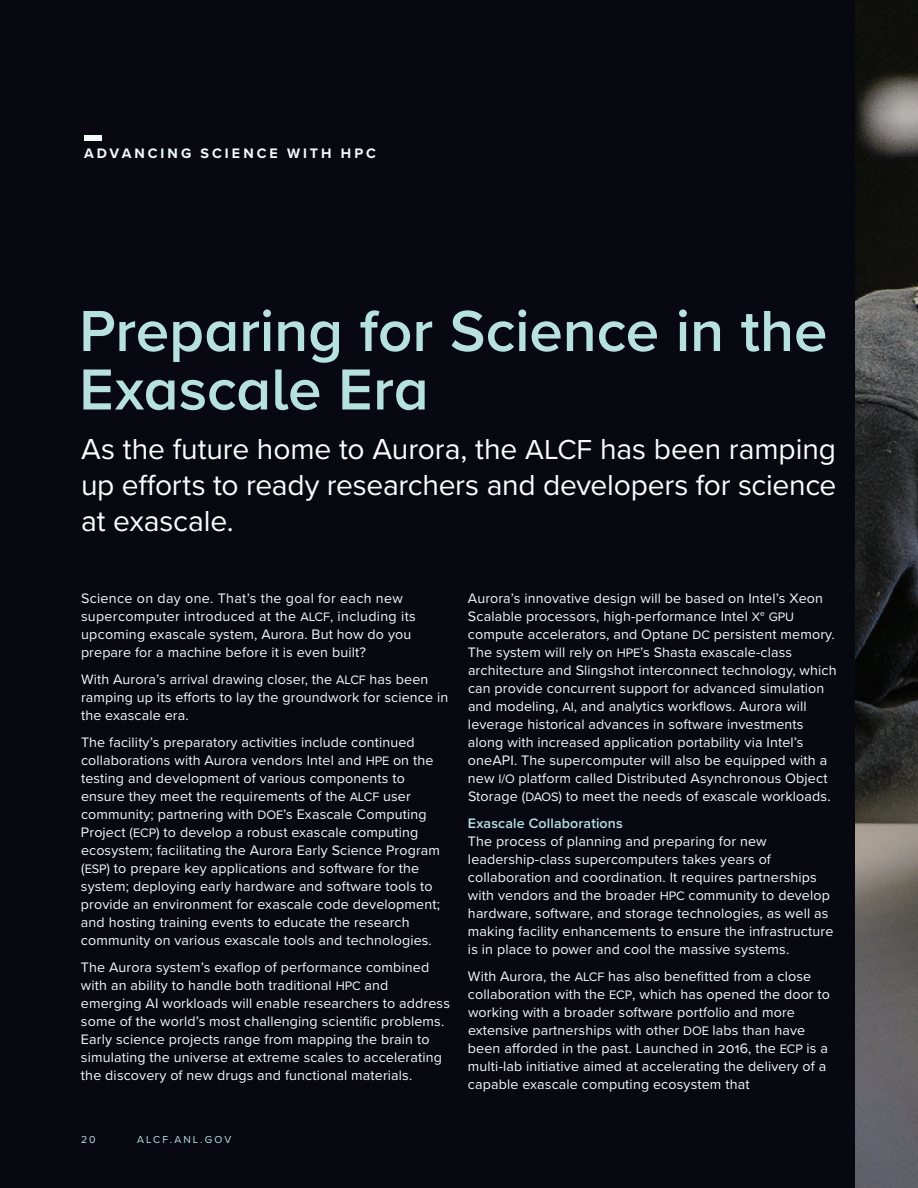
<style>
.page{position:relative;width:918px;height:1188px;background:#070810}
.page>*{position:absolute;margin:0;border:0;box-sizing:border-box;transform-origin:0 0}
.t1{font:600 60px/58.5px "Proxima Nova";color:#b7e1dd}
.t2{font:30px/36px "Proxima Nova";letter-spacing:-.01em;color:#fbfcfd;text-align:justify}
.t3{font:14.25px/18px "Proxima Nova";letter-spacing:.01em;color:#f3fafa}
.t4{font:700 14.25px "Proxima Nova";letter-spacing:.21em;color:#f3fafa}
.t5{font:600 14.25px "Proxima Nova";letter-spacing:.01em;color:#b7e1dd}
.t6{font:10.5px "Proxima Nova";letter-spacing:.2em;color:#b7e1dd}
.s1{font-size:28.5px}
.s2{font-size:12.75px}
</style>
<div class="page">
<div style="left:84px;top:135px;width:18px;height:6px;background:#f3fafa"></div>
<img style="left:855px;top:0;width:63px;height:246px">
<img style="left:855px;top:246px;width:63px;height:942px">
<p class="t4" style="left:84px;top:142px;width:294px">ADVANCING SCIENCE WITH HPC</p>
<h1 class="t1" style="left:79px;top:300px;width:750px">Preparing for Science in the<br>Exascale Era</h1>
<h2 class="t2" style="left:81px;top:430px;width:757px">As the future home to Aurora, the <span class="s1">ALCF</span> has been ramping up efforts to ready researchers and developers for science at exascale.</h2>
<p class="t3" style="left:81px;top:589px;width:336px">Science on day one. That’s the goal for each new supercomputer introduced at the <span class="s2">ALCF</span>, including its upcoming exascale system, Aurora. But how do you prepare for a machine before it is even built?</p>
<p class="t3" style="left:81px;top:670px;width:369px">With Aurora’s arrival drawing closer, the <span class="s2">ALCF</span> has been ramping up its efforts to lay the groundwork for science in the exascale era.</p>
<p class="t3" style="left:81px;top:733px;width:361px">The facility’s preparatory activities include continued collaborations with Aurora vendors Intel and <span class="s2">HPE</span> on the testing and development of various components to ensure they meet the requirements of the <span class="s2">ALCF</span> user community; partnering with <span class="s2">DOE</span>’s Exascale Computing Project (<span class="s2">ECP</span>) to develop a robust exascale computing ecosystem; facilitating the Aurora Early Science Program (<span class="s2">ESP</span>) to prepare key applications and software for the system; deploying early hardware and software tools to provide an environment for exascale code development; and hosting training events to educate the research community on various exascale tools and technologies.</p>
<p class="t3" style="left:81px;top:958px;width:371px">The Aurora system’s exaflop of performance combined with an ability to handle both traditional <span class="s2">HPC</span> and emerging AI workloads will enable researchers to address some of the world’s most challenging scientific problems.<br>Early science projects range from mapping the brain to simulating the universe at extreme scales to accelerating the discovery of new drugs and functional materials.</p>
<p class="t6" style="left:81px;top:1132px;width:16px">20</p>
<p class="t6" style="left:137px;top:1132px;width:96px">ALCF.ANL.GOV</p>
<p class="t3" style="left:468px;top:589px;width:370px">Aurora’s innovative design will be based on Intel’s Xeon Scalable processors, high-performance Intel <span class="s2">X</span><sup>e</sup> <span class="s2">GPU </span>compute accelerators, and Optane <span class="s2">DC</span> persistent memory.<br>The system will rely on <span class="s2">HPE</span>’s Shasta exascale-class architecture and Slingshot interconnect technology, which can provide concurrent support for advanced simulation and modeling, <span class="s2">AI</span>, and analytics workflows. Aurora will leverage historical advances in software investments along with increased application portability via Intel’s oneAPI. The supercomputer will also be equipped with a new <span class="s2">I/O</span> platform called Distributed Asynchronous Object Storage (<span class="s2">DAOS</span>) to meet the needs of exascale workloads.</p>
<p class="t5" style="left:468px;top:813px;width:156px">Exascale Collaborations</p>
<p class="t3" style="left:468px;top:832px;width:367px">The process of planning and preparing for new leadership-class supercomputers takes years of collaboration and coordination. It requires partnerships with vendors and the broader <span class="s2">HPC</span> community to develop hardware, software, and storage technologies, as well as making facility enhancements to ensure the infrastructure is in place to power and cool the massive systems.</p>
<p class="t3" style="left:468px;top:967px;width:364px">With Aurora, the <span class="s2">ALCF</span> has also benefitted from a close collaboration with the <span class="s2">ECP</span>, which has opened the door to working with a broader software portfolio and more extensive partnerships with other <span class="s2">DOE</span> labs than have been afforded in the past. Launched in 2016, the <span class="s2">ECP</span> is a multi-lab initiative aimed at accelerating the delivery of a capable exascale computing ecosystem that</p>
</div>
